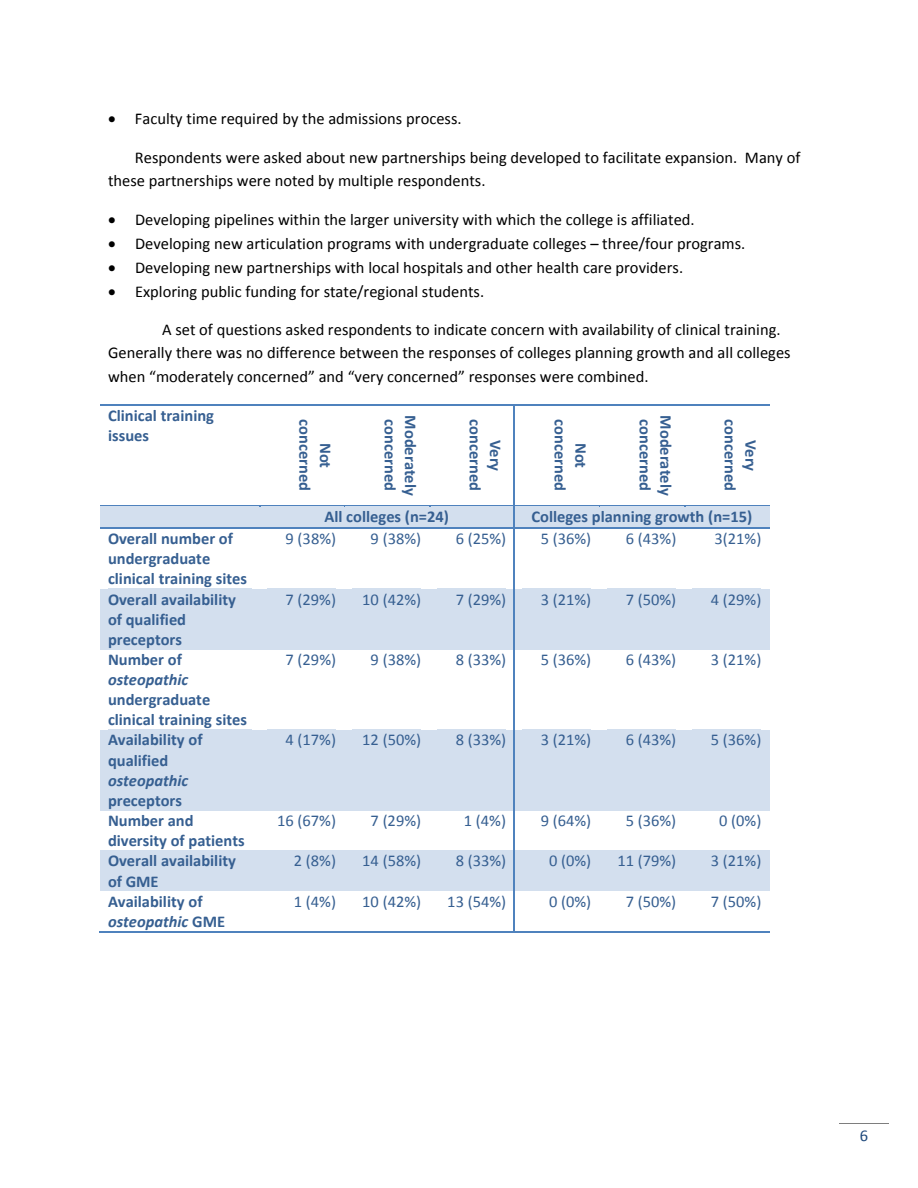
<style>
.page{position:relative;width:918px;height:1188px;background:#fff}
.page>*{position:absolute;margin:0;border:0;box-sizing:border-box;transform-origin:0 0}
.List_Paragraph{font:16.5px/23.1px "Calibri";color:#000}
.t1{font:700 16.5px/20.1px "Calibri";color:#365f91}
.t2{font:16.5px "Calibri";color:#365f91}
.t3{font:16.5px "Symbol";color:#000}
.t4{font:16.5px "Calibri";color:#1f497c}
.s1{font-style:italic}
</style>
<div class="page">
<hr style="left:100px;top:404px;width:414px;height:1px;background:#4f82bd">
<hr style="left:515px;top:404px;width:255px;height:1px;background:#4f82bd">
<hr style="left:514px;top:406px;width:1px;height:99px;background:#4f82bd">
<div style="left:100px;top:507px;width:159px;height:20px;background:#d3dfee"></div>
<div style="left:259px;top:507px;width:255px;height:20px;background:#d3dfee"></div>
<div style="left:515px;top:507px;width:255px;height:20px;background:#d3dfee"></div>
<hr style="left:100px;top:505px;width:159px;height:2px;background:#4f82bd">
<hr style="left:259px;top:505px;width:85px;height:2px;background:#4f82bd">
<hr style="left:344px;top:505px;width:85px;height:2px;background:#4f82bd">
<hr style="left:429px;top:505px;width:85px;height:2px;background:#4f82bd">
<hr style="left:515px;top:505px;width:84px;height:2px;background:#4f82bd">
<hr style="left:599px;top:505px;width:85px;height:2px;background:#4f82bd">
<hr style="left:684px;top:505px;width:86px;height:2px;background:#4f82bd">
<hr style="left:100px;top:527px;width:414px;height:1px;background:#4f82bd">
<svg style="left:514px;top:505px;width:1px;height:23px"></svg>
<hr style="left:515px;top:527px;width:255px;height:1px;background:#4f82bd">
<hr style="left:514px;top:528px;width:1px;height:61px;background:#4f82bd">
<div style="left:100px;top:589px;width:159px;height:60px;background:#d3dfee"></div>
<div style="left:259px;top:589px;width:85px;height:60px;background:#d3dfee"></div>
<div style="left:344px;top:589px;width:85px;height:60px;background:#d3dfee"></div>
<div style="left:429px;top:589px;width:85px;height:60px;background:#d3dfee"></div>
<div style="left:515px;top:589px;width:84px;height:60px;background:#d3dfee"></div>
<div style="left:599px;top:589px;width:85px;height:60px;background:#d3dfee"></div>
<div style="left:684px;top:589px;width:86px;height:60px;background:#d3dfee"></div>
<hr style="left:514px;top:589px;width:1px;height:60px;background:#4f82bd">
<hr style="left:514px;top:649px;width:1px;height:81px;background:#4f82bd">
<div style="left:100px;top:730px;width:159px;height:80px;background:#d3dfee"></div>
<div style="left:259px;top:730px;width:85px;height:80px;background:#d3dfee"></div>
<div style="left:344px;top:730px;width:85px;height:80px;background:#d3dfee"></div>
<div style="left:429px;top:730px;width:85px;height:80px;background:#d3dfee"></div>
<div style="left:515px;top:730px;width:84px;height:80px;background:#d3dfee"></div>
<div style="left:599px;top:730px;width:85px;height:80px;background:#d3dfee"></div>
<div style="left:684px;top:730px;width:86px;height:80px;background:#d3dfee"></div>
<hr style="left:514px;top:730px;width:1px;height:80px;background:#4f82bd">
<hr style="left:514px;top:810px;width:1px;height:41px;background:#4f82bd">
<div style="left:100px;top:851px;width:159px;height:40px;background:#d3dfee"></div>
<div style="left:259px;top:851px;width:85px;height:40px;background:#d3dfee"></div>
<div style="left:344px;top:851px;width:85px;height:40px;background:#d3dfee"></div>
<div style="left:429px;top:851px;width:85px;height:40px;background:#d3dfee"></div>
<div style="left:515px;top:851px;width:84px;height:40px;background:#d3dfee"></div>
<div style="left:599px;top:851px;width:85px;height:40px;background:#d3dfee"></div>
<div style="left:684px;top:851px;width:86px;height:40px;background:#d3dfee"></div>
<hr style="left:514px;top:851px;width:1px;height:40px;background:#4f82bd">
<hr style="left:99px;top:931px;width:160px;height:2px;background:#4f82bd">
<hr style="left:258px;top:931px;width:86px;height:2px;background:#4f82bd">
<hr style="left:343px;top:931px;width:86px;height:2px;background:#4f82bd">
<hr style="left:428px;top:931px;width:86px;height:2px;background:#4f82bd">
<hr style="left:514px;top:891px;width:1px;height:42px;background:#4f82bd">
<hr style="left:515px;top:931px;width:84px;height:2px;background:#4f82bd">
<hr style="left:598px;top:931px;width:86px;height:2px;background:#4f82bd">
<hr style="left:683px;top:931px;width:87px;height:2px;background:#4f82bd">
<hr style="left:839px;top:1123px;width:50px;height:1px;background:#7e7e7e">
<p class="t3" style="left:108px;top:108px;width:9px">•</p>
<p class="List_Paragraph" style="left:135px;top:109px;width:328px">Faculty time required by the admissions process.</p>
<p class="List_Paragraph" style="left:108px;top:147px;width:694px;text-indent:27px">Respondents were asked about new partnerships being developed to facilitate expansion. Many of these partnerships were noted by multiple respondents.</p>
<p class="t3" style="left:108px;top:208px;width:9px">•</p>
<p class="List_Paragraph" style="left:135px;top:209px;width:561px">Developing pipelines within the larger university with which the college is affiliated.</p>
<p class="t3" style="left:108px;top:232px;width:9px">•</p>
<p class="List_Paragraph" style="left:135px;top:233px;width:612px">Developing new articulation programs with undergraduate colleges – three/four programs.</p>
<p class="t3" style="left:108px;top:256px;width:9px">•</p>
<p class="List_Paragraph" style="left:135px;top:257px;width:550px">Developing new partnerships with local hospitals and other health care providers.</p>
<p class="t3" style="left:108px;top:280px;width:9px">•</p>
<p class="List_Paragraph" style="left:135px;top:281px;width:351px">Exploring public funding for state/regional students.</p>
<p class="List_Paragraph" style="left:108px;top:319px;width:684px;text-indent:54px">A set of questions asked respondents to indicate concern with availability of clinical training.<br>Generally there was no difference between the responses of colleges planning growth and all colleges when “moderately concerned” and “very concerned” responses were combined.</p>
<p class="t1" style="left:108px;top:407px;width:107px">Clinical training issues</p>
<p class="t1" style="left:335px;top:419px;width:73px;line-height:20.5px;text-align:center;rotate:90deg">Not concerned</p>
<p class="t1" style="left:420px;top:415px;width:82px;line-height:20.5px;rotate:90deg">Moderately concerned</p>
<p class="t1" style="left:505px;top:419px;width:73px;line-height:20.5px;text-align:center;rotate:90deg">Very concerned</p>
<p class="t1" style="left:590px;top:419px;width:73px;line-height:20.5px;text-align:center;rotate:90deg">Not concerned</p>
<p class="t1" style="left:675px;top:415px;width:82px;line-height:20.5px;rotate:90deg">Moderately concerned</p>
<p class="t1" style="left:760px;top:419px;width:73px;line-height:20.5px;text-align:center;rotate:90deg">Very concerned</p>
<p class="t1" style="left:325px;top:508px;width:126px">All colleges (n=24)</p>
<p class="t1" style="left:531px;top:508px;width:222px">Colleges planning growth (n=15)</p>
<p class="t1" style="left:108px;top:530px;width:141px">Overall number of undergraduate clinical training sites</p>
<p class="t2" style="left:286px;top:532px;width:52px">9 (38%)</p>
<p class="t2" style="left:371px;top:532px;width:52px">9 (38%)</p>
<p class="t2" style="left:456px;top:532px;width:52px">6 (25%)</p>
<p class="t2" style="left:541px;top:532px;width:52px">5 (36%)</p>
<p class="t2" style="left:626px;top:532px;width:52px">6 (43%)</p>
<p class="t2" style="left:715px;top:532px;width:48px">3(21%)</p>
<p class="t1" style="left:108px;top:590px;width:129px">Overall availability of qualified preceptors</p>
<p class="t2" style="left:286px;top:592px;width:52px">7 (29%)</p>
<p class="t2" style="left:362px;top:592px;width:60px">10 (42%)</p>
<p class="t2" style="left:456px;top:592px;width:52px">7 (29%)</p>
<p class="t2" style="left:541px;top:592px;width:52px">3 (21%)</p>
<p class="t2" style="left:626px;top:592px;width:52px">7 (50%)</p>
<p class="t2" style="left:711px;top:592px;width:52px">4 (29%)</p>
<p class="t1" style="left:108px;top:651px;width:141px">Number of <span class="s1">osteopathic </span>undergraduate clinical training sites</p>
<p class="t2" style="left:286px;top:653px;width:52px">7 (29%)</p>
<p class="t2" style="left:371px;top:653px;width:52px">9 (38%)</p>
<p class="t2" style="left:456px;top:653px;width:52px">8 (33%)</p>
<p class="t2" style="left:541px;top:653px;width:52px">5 (36%)</p>
<p class="t2" style="left:626px;top:653px;width:52px">6 (43%)</p>
<p class="t2" style="left:711px;top:653px;width:52px">3 (21%)</p>
<p class="t1" style="left:108px;top:731px;width:96px">Availability of qualified <span class="s1">osteopathic </span>preceptors</p>
<p class="t2" style="left:286px;top:733px;width:52px">4 (17%)</p>
<p class="t2" style="left:362px;top:733px;width:60px">12 (50%)</p>
<p class="t2" style="left:456px;top:733px;width:52px">8 (33%)</p>
<p class="t2" style="left:541px;top:733px;width:52px">3 (21%)</p>
<p class="t2" style="left:626px;top:733px;width:52px">6 (43%)</p>
<p class="t2" style="left:711px;top:733px;width:52px">5 (36%)</p>
<p class="t1" style="left:108px;top:812px;width:138px">Number and diversity of patients</p>
<p class="t2" style="left:277px;top:814px;width:60px">16 (67%)</p>
<p class="t2" style="left:371px;top:814px;width:52px">7 (29%)</p>
<p class="t2" style="left:464px;top:814px;width:44px">1 (4%)</p>
<p class="t2" style="left:541px;top:814px;width:52px">9 (64%)</p>
<p class="t2" style="left:626px;top:814px;width:52px">5 (36%)</p>
<p class="t2" style="left:719px;top:814px;width:44px">0 (0%)</p>
<p class="t1" style="left:108px;top:852px;width:129px">Overall availability of GME</p>
<p class="t2" style="left:294px;top:854px;width:44px">2 (8%)</p>
<p class="t2" style="left:362px;top:854px;width:60px">14 (58%)</p>
<p class="t2" style="left:456px;top:854px;width:52px">8 (33%)</p>
<p class="t2" style="left:549px;top:854px;width:44px">0 (0%)</p>
<p class="t2" style="left:617px;top:854px;width:60px">11 (79%)</p>
<p class="t2" style="left:711px;top:854px;width:52px">3 (21%)</p>
<p class="t1" style="left:108px;top:892px;width:119px">Availability of <span class="s1">osteopathic</span> GME</p>
<p class="t2" style="left:294px;top:894px;width:44px">1 (4%)</p>
<p class="t2" style="left:362px;top:894px;width:60px">10 (42%)</p>
<p class="t2" style="left:447px;top:894px;width:60px">13 (54%)</p>
<p class="t2" style="left:549px;top:894px;width:44px">0 (0%)</p>
<p class="t2" style="left:626px;top:894px;width:52px">7 (50%)</p>
<p class="t2" style="left:711px;top:894px;width:52px">7 (50%)</p>
<p class="t4" style="left:860px;top:1128px;width:10px">6</p>
</div>
